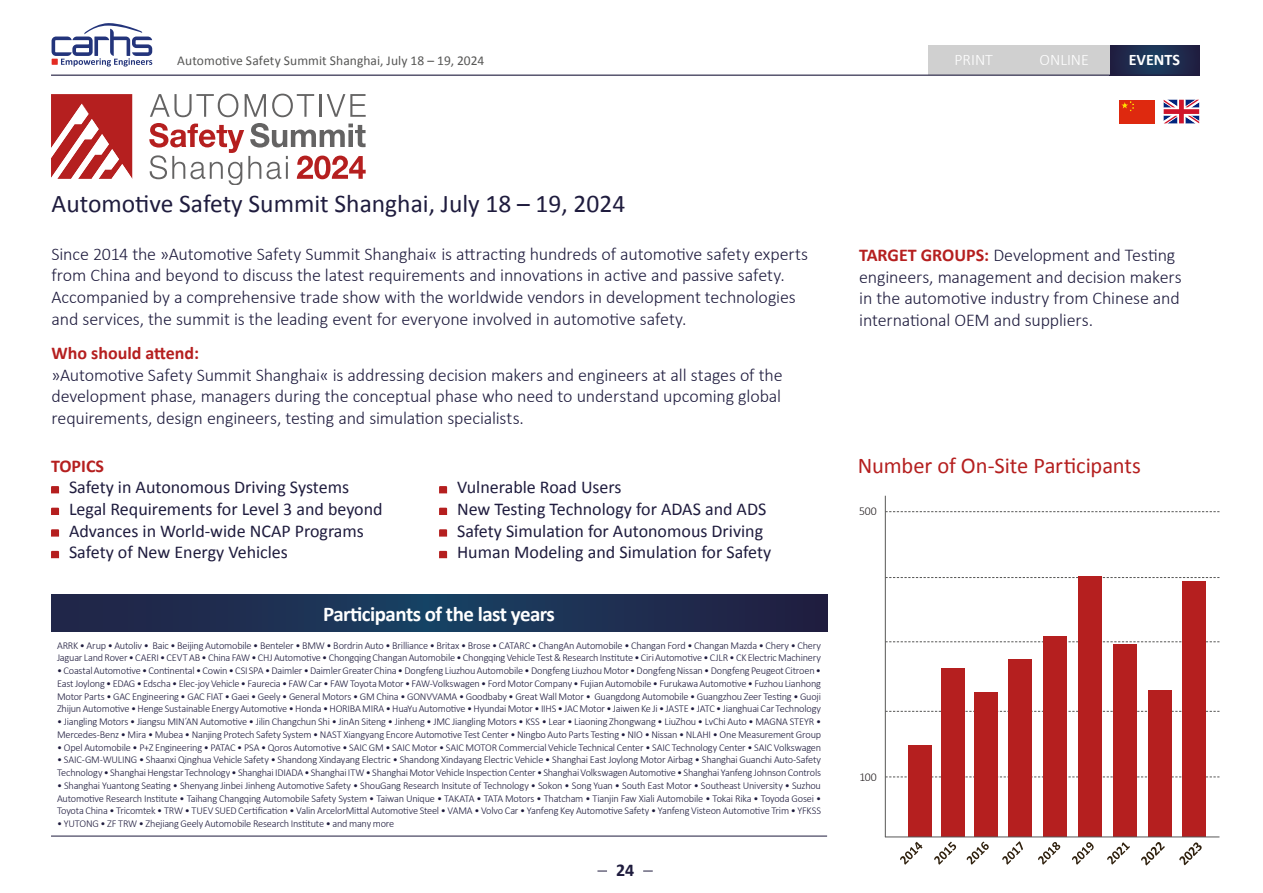
<style>
.page{position:relative;width:1263px;height:893px;background:#fff}
.page>*{position:absolute;margin:0;border:0;box-sizing:border-box;transform-origin:0 0}
.t1{font:25.5px "Calibri";color:#1f1c3e}
.t2{font:22.5px "Calibri";letter-spacing:-.01em;color:#b51f1f}
.t3{font:700 21px "Calibri";letter-spacing:-.025em;color:#fff}
.t4{font:300 18px/21.6px "Calibri";letter-spacing:-.01em;color:#1f1c3e}
.t5{font:18px/21.6px "Calibri";color:#1f1c3e}
.t6{font:700 18px "Calibri";color:#b51f1f}
.t7{font:700 18px "Calibri";color:#1f1c3e}
.t8{font:300 16.05px "Calibri";color:#fff}
.t9{font:700 16.05px "Calibri";color:#fff}
.t10{font:13.5px "Calibri";letter-spacing:.005em;color:#575756}
.t11{font:300 12px "Calibri";letter-spacing:-.005em;color:#241f21}
.t12{font:300 10.5px/12.8px "Calibri";letter-spacing:-.02em;color:#1f1c3e}
.s1{font-weight:700;color:#b51f1f}
</style>
<div class="page">
<div style="left:928px;top:45px;width:91px;height:30px;background:#d0d0d0"></div>
<svg style="left:1109px;top:45px;width:90px;height:30px;background:#1f2e50"></svg>
<div style="left:1019px;top:45px;width:90px;height:30px;background:#d0d0d0"></div>
<hr style="left:51px;top:75px;width:1148px;height:1px;background:#1f1c3e">
<svg style="left:52px;top:23px;width:100px;height:44px"></svg>
<svg style="left:51px;top:595px;width:776px;height:37px;background:#1d2f51"></svg>
<hr style="left:51px;top:836px;width:776px;height:1px;background:#1f1c3e">
<svg style="left:51px;top:486px;width:8px;height:7px"></svg>
<svg style="left:51px;top:508px;width:8px;height:7px"></svg>
<svg style="left:51px;top:529px;width:8px;height:8px"></svg>
<svg style="left:51px;top:551px;width:8px;height:7px"></svg>
<svg style="left:439px;top:486px;width:8px;height:7px"></svg>
<svg style="left:439px;top:508px;width:8px;height:7px"></svg>
<svg style="left:439px;top:529px;width:8px;height:8px"></svg>
<svg style="left:439px;top:551px;width:8px;height:7px"></svg>
<svg style="left:886px;top:711px;width:333px;height:1px"></svg>
<svg style="left:886px;top:641px;width:333px;height:1px"></svg>
<svg style="left:886px;top:776px;width:333px;height:1px"></svg>
<svg style="left:886px;top:577px;width:333px;height:1px"></svg>
<div style="left:1113px;top:645px;width:24px;height:192px;background:#b51f1f"></div>
<div style="left:1148px;top:690px;width:24px;height:147px;background:#b51f1f"></div>
<div style="left:908px;top:745px;width:24px;height:92px;background:#b51f1f"></div>
<div style="left:941px;top:669px;width:24px;height:168px;background:#b51f1f"></div>
<div style="left:974px;top:693px;width:24px;height:144px;background:#b51f1f"></div>
<div style="left:1008px;top:659px;width:24px;height:178px;background:#b51f1f"></div>
<div style="left:1043px;top:636px;width:24px;height:201px;background:#b51f1f"></div>
<div style="left:1182px;top:581px;width:24px;height:256px;background:#b51f1f"></div>
<div style="left:1078px;top:577px;width:24px;height:260px;background:#b51f1f"></div>
<svg style="left:886px;top:511px;width:333px;height:1px"></svg>
<svg style="left:900px;top:842px;width:22px;height:23px"></svg>
<svg style="left:934px;top:842px;width:22px;height:23px"></svg>
<svg style="left:967px;top:842px;width:22px;height:23px"></svg>
<svg style="left:1002px;top:841px;width:21px;height:24px"></svg>
<svg style="left:1038px;top:842px;width:22px;height:23px"></svg>
<svg style="left:1072px;top:842px;width:22px;height:23px"></svg>
<svg style="left:1107px;top:842px;width:23px;height:22px"></svg>
<svg style="left:1141px;top:842px;width:24px;height:23px"></svg>
<hr style="left:885px;top:836px;width:334px;height:1px;background:#575756">
<svg style="left:1164px;top:100px;width:35px;height:23px"></svg>
<div style="left:1119px;top:100px;width:35px;height:23px;background:#de290f"></div>
<svg style="left:1121px;top:101px;width:13px;height:11px"></svg>
<svg style="left:51px;top:94px;width:81px;height:85px"></svg>
<svg style="left:150px;top:94px;width:88px;height:23px"></svg>
<svg style="left:245px;top:94px;width:21px;height:23px"></svg>
<svg style="left:272px;top:94px;width:42px;height:23px"></svg>
<hr style="left:319px;top:94px;width:2px;height:23px;background:#646363">
<svg style="left:327px;top:94px;width:39px;height:23px"></svg>
<svg style="left:149px;top:123px;width:217px;height:62px"></svg>
<svg style="left:1179px;top:842px;width:23px;height:23px"></svg>
<hr style="left:885px;top:496px;width:1px;height:341px;background:#575756">
<p class="t10" style="left:177px;top:51px;width:308px">Automotive Safety Summit Shanghai, July 18 – 19, 2024</p>
<h3 class="t8" style="left:954px;top:50px;width:40px">PRINT</h3>
<h3 class="t8" style="left:1039px;top:50px;width:51px">ONLINE</h3>
<h3 class="t9" style="left:1129px;top:48px;width:53px">EVENTS</h3>
<h1 class="t1" style="left:52px;top:186px;width:575px">Automotive Safety Summit Shanghai, July 18 – 19, 2024</h1>
<p class="t4" style="left:52px;top:243px;width:758px">Since 2014 the »Automotive Safety Summit Shanghai« is attracting hundreds of automotive safety experts from China and beyond to discuss the latest requirements and innovations in active and passive safety.<br>Accompanied by a comprehensive trade show with the worldwide vendors in development technologies and services, the summit is the leading event for everyone involved in automotive safety.</p>
<h3 class="t6" style="left:52px;top:340px;width:149px">Who should attend:</h3>
<p class="t4" style="left:52px;top:364px;width:732px;text-align:justify">»Automotive Safety Summit Shanghai« is addressing decision makers and engineers at all stages of the development phase, managers during the conceptual phase who need to understand upcoming global requirements, design engineers, testing and simulation specialists.</p>
<h3 class="t6" style="left:51px;top:453px;width:55px">TOPICS</h3>
<h3 class="t5" style="left:69px;top:476px;width:315px">Safety in Autonomous Driving Systems Legal Requirements for Level 3 and beyond Advances in World-wide NCAP Programs Safety of New Energy Vehicles</h3>
<h3 class="t5" style="left:457px;top:476px;width:316px">Vulnerable Road Users<br>New Testing Technology for ADAS and ADS Safety Simulation for Autonomous Driving Human Modeling and Simulation for Safety</h3>
<h3 class="t3" style="left:323px;top:599px;width:233px">Participants of the last years</h3>
<p class="t12" style="left:57px;top:639px;width:765px">ARRK • Arup • Autoliv • Baic • Beijing Automobile • Benteler • BMW • Bordrin Auto • Brilliance • Britax • Brose • CATARC • ChangAn Automobile • Changan Ford • Changan Mazda • Chery • Chery<br>Jaguar Land Rover • CAERI • CEVT AB • China FAW • CHJ Automotive • Chongqing Changan Automobile • Chongqing Vehicle Test &amp; Research Institute • Ciri Automotive • CJLR • CK Electric Machinery</p>
<p class="t12" style="left:57px;top:664px;width:765px;text-align:justify">• Coastal Automotive • Continental • Cowin • CSI SPA • Daimler • Daimler Greater China • Dongfeng Liuzhou Automobile • Dongfeng Liuzhou Motor • Dongfeng Nissan • Dongfeng Peugeot Citroen • East Joylong • EDAG • Edscha • Elec-joy Vehicle • Faurecia • FAW Car • FAW Toyota Motor • FAW-Volkswagen • Ford Motor Company • Fujian Automobile • Furukawa Automotive • Fuzhou Lianhong Motor Parts • GAC Engineering • GAC FIAT • Gaei • Geely • General Motors • GM China • GONVVAMA • Goodbaby • Great Wall Motor • Guangdong Automobile • Guangzhou Zeer Testing • Guoji Zhijun Automotive • Henge Sustainable Energy Automotive • Honda • HORIBA MIRA • HuaYu Automotive • Hyundai Motor • IIHS • JAC Motor • Jaiwen Ke Ji • JASTE • JATC • Jianghuai Car Technology</p>
<p class="t12" style="left:57px;top:715px;width:766px">• Jiangling Motors • Jiangsu MIN´AN Automotive • Jilin Changchun Shi • JinAn Siteng • Jinheng • JMC Jiangling Motors • KSS • Lear • Liaoning Zhongwang • LiuZhou • LvChi Auto • MAGNA STEYR •<br>Mercedes-Benz • Mira • Mubea • Nanjing Protech Safety System • NAST Xiangyang Encore Automotive Test Center • Ningbo Auto Parts Testing • NIO • Nissan • NLAHI • One Measurement Group</p>
<p class="t12" style="left:57px;top:740px;width:766px">• Opel Automobile • P+Z Engineering • PATAC • PSA • Qoros Automotive • SAIC GM • SAIC Motor • SAIC MOTOR Commercial Vehicle Technical Center • SAIC Technology Center • SAIC Volkswagen</p>
<p class="t12" style="left:57px;top:753px;width:765px">• SAIC-GM-WULING • Shaanxi Qinghua Vehicle Safety • Shandong Xindayang Electric • Shandong Xindayang Electric Vehicle • Shanghai East Joylong Motor Airbag • Shanghai Guanchi Auto-Safety<br>Technology • Shanghai Hengstar Technology • Shanghai IDIADA • Shanghai ITW • Shanghai Motor Vehicle Inspection Center • Shanghai Volkswagen Automotive • Shanghai Yanfeng Johnson Controls</p>
<p class="t12" style="left:57px;top:779px;width:766px;text-align:justify">• Shanghai Yuantong Seating • Shenyang Jinbei Jinheng Automotive Safety • ShouGang Research Insitute of Technology • Sokon • Song Yuan • South East Motor • Southeast University • Suzhou Automotive Research Institute • Taihang Changqing Automobile Safety System • Taiwan Unique • TAKATA • TATA Motors • Thatcham • Tianjin Faw Xiali Automobile • Tokai Rika • Toyoda Gosei • Toyota China • Tricomtek • TRW • TUEV SUED Certification • Valin ArcelorMittal Automotive Steel • VAMA • Volvo Car • Yanfeng Key Automotive Safety • Yanfeng Visteon Automotive Trim • YFKSS</p>
<p class="t12" style="left:57px;top:817px;width:339px">• YUTONG • ZF TRW • Zhejiang Geely Automobile Research Institute • and many more</p>
<h3 class="t7" style="left:616px;top:858px;width:20px">24</h3>
<h3 class="t4" style="left:859px;top:244px;width:324px"><span class="s1">TARGET GROUPS:</span> Development and Testing engineers, management and decision makers in the automotive industry from Chinese and international OEM and suppliers.</h3>
<h2 class="t2" style="left:858px;top:450px;width:284px">Number of On-Site Participants</h2>
<p class="t11" style="left:859px;top:503px;width:19px">500</p>
<p class="t11" style="left:859px;top:770px;width:19px">100</p>
</div>
